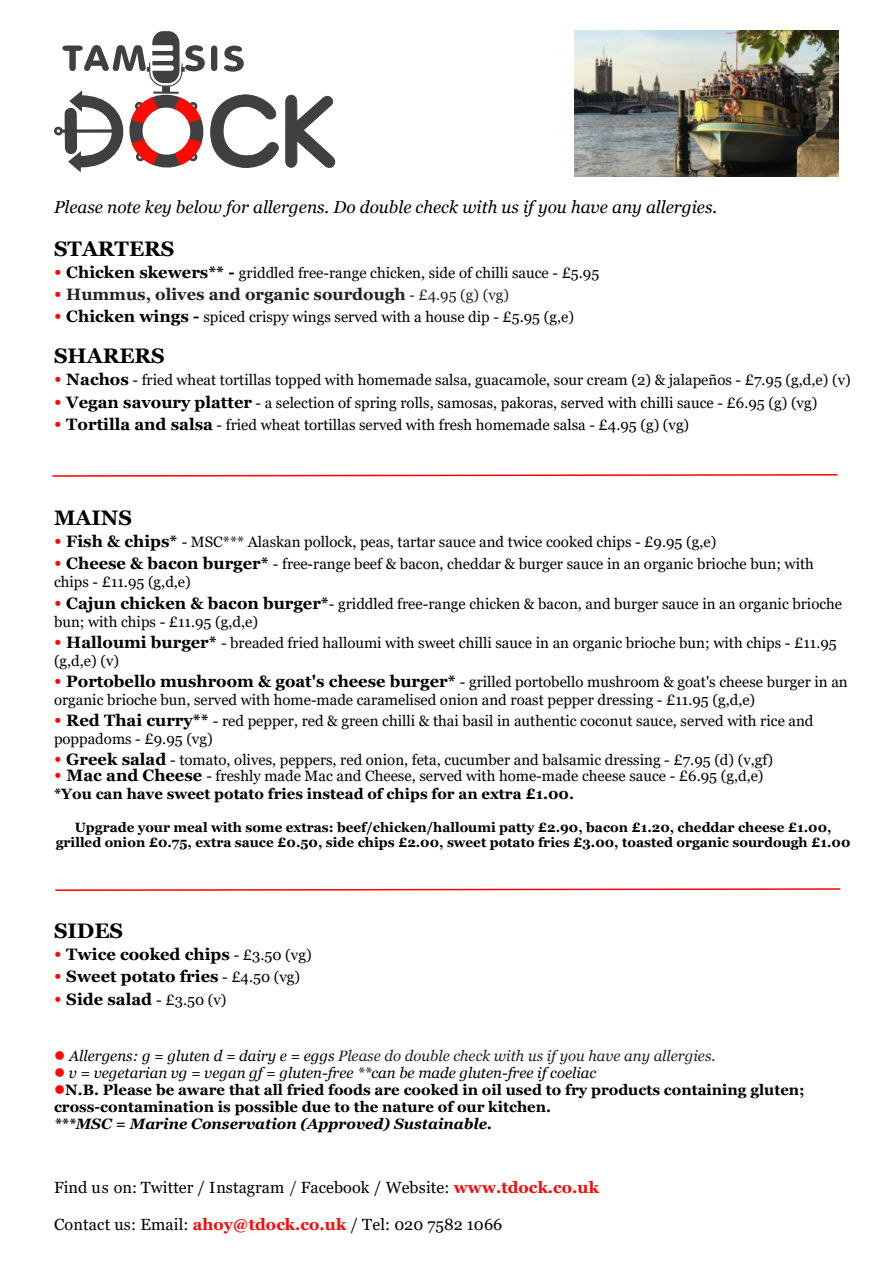
<style>
.page{position:relative;width:893px;height:1263px;background:#fff}
.page>*{position:absolute;margin:0;border:0;box-sizing:border-box;transform-origin:0 0}
.t1{font:700 21px "Georgia";color:#000}
.t2{font:italic 17.25px "Georgia";color:#000}
.t3{font:700 16.5px "Georgia";color:#000}
.t4{font:700 16.5px "Georgia";color:#222}
.t5{font:16.2px "Georgia";letter-spacing:.01em;color:#000}
.t6{font:15px/18px "Georgia";color:#000}
.t7{font:italic 15px/17.1px "Georgia";color:#000}
.t8{font:700 15px/17.1px "Georgia";color:#000}
.t9{font:italic 700 15px "Georgia";color:#000}
.t10{font:700 13.5px/15.3px "Georgia";color:#000;text-align:center}
.s1{font-size:19.5px;color:#ff0707}
.s2{font-weight:700;font-size:16.5px}
.s3{font-weight:400;font-size:19.5px;color:#ff0707}
.s4{font-weight:400;font-size:15px}
.s5{font-weight:700}
.s6{color:#222}
.s7{color:#202020}
.s8{font-weight:700;color:#ff0707}
</style>
<div class="page">
<svg style="left:54px;top:31px;width:282px;height:142px"></svg>
<svg style="left:52px;top:474px;width:786px;height:3px"></svg>
<svg style="left:55px;top:888px;width:786px;height:3px"></svg>
<img style="left:574px;top:31px;width:265px;height:145px">
<p class="t2" style="left:54px;top:200px;width:665px">Please note key below for allergens. Do double check with us if you have any allergies.</p>
<h1 class="t1" style="left:54px;top:240px;width:122px">STARTERS</h1>
<p class="t6" style="left:54px;top:265px;width:547px"><span class="s1">•</span> <span class="s2">Chicken skewers** -</span> griddled free-range chicken, side of chilli sauce - £5.95</p>
<p class="t4" style="left:54px;top:288px;width:457px"><span class="s3">•</span> Hummus, olives and organic sourdough <span class="s4">- £4.95 (g) (vg)</span></p>
<p class="t6" style="left:54px;top:309px;width:521px"><span class="s1">•</span> <span class="s2">Chicken wings -</span> spiced crispy wings served with a house dip - £5.95 (g,e)</p>
<h1 class="t1" style="left:54px;top:347px;width:112px">SHARERS</h1>
<p class="t6" style="left:54px;top:372px;width:798px"><span class="s1">•</span> <span class="s2">Nachos</span> - fried wheat tortillas topped with homemade salsa, guacamole, sour cream (2) &amp; jalapeños - £7.95 (g,d,e) (v)</p>
<p class="t6" style="left:54px;top:394px;width:765px"><span class="s1">•</span> <span class="s2">Vegan savoury platter</span> - a selection of spring rolls, samosas, pakoras, served with chilli sauce - £6.95 (g) (vg)</p>
<p class="t6" style="left:54px;top:417px;width:637px"><span class="s1">•</span> <span class="s2">Tortilla and salsa</span> - fried wheat tortillas served with fresh homemade salsa - £4.95 (g) (vg)</p>
<h1 class="t1" style="left:54px;top:509px;width:80px">MAINS</h1>
<p class="t6" style="left:54px;top:534px;width:664px"><span class="s1">•</span> <span class="s2">Fish &amp; chips*</span> - MSC*** Alaskan pollock, peas, tartar sauce and twice cooked chips - £9.95 (g,e)</p>
<p class="t6" style="left:54px;top:556px;width:761px"><span class="s1">•</span> <span class="s2">Cheese &amp; bacon burger*</span> - free-range beef &amp; bacon, cheddar &amp; burger sauce in an organic brioche bun; with chips - £11.95 (g,d,e)</p>
<p class="t6" style="left:54px;top:595px;width:790px"><span class="s1">•</span> <span class="s2">Cajun chicken &amp; bacon burger*</span>- griddled free-range chicken &amp; bacon, and burger sauce in an organic brioche bun; with chips - £11.95 (g,d,e)</p>
<p class="t6" style="left:54px;top:635px;width:784px"><span class="s1">•</span> <span class="s2">Halloumi burger*</span> - breaded fried halloumi with sweet chilli sauce in an organic brioche bun; with chips - £11.95 (g,d,e) (v)</p>
<p class="t6" style="left:54px;top:674px;width:795px"><span class="s1">•</span> <span class="s2">Portobello mushroom &amp; goat's cheese burger*</span> - grilled portobello mushroom &amp; goat's cheese burger in an organic brioche bun, served with home-made caramelised onion and roast pepper dressing - £11.95 (g,d,e)</p>
<p class="t6" style="left:54px;top:713px;width:761px"><span class="s1">•</span> <span class="s2">Red Thai curry**</span> - red pepper, red &amp; green chilli &amp; thai basil in authentic coconut sauce, served with rice and poppadoms - £9.95 (vg)</p>
<p class="t6" style="left:54px;top:752px;width:721px"><span class="s1">•</span> <span class="s2">Greek salad</span> - tomato, olives, peppers, red onion, feta, cucumber and balsamic dressing - £7.95 (d) (v,gf)</p>
<p class="t6" style="left:54px;top:768px;width:711px"><span class="s1">•</span> <span class="s2">Mac and Cheese</span> - freshly made Mac and Cheese, served with home-made cheese sauce - £6.95 (g,d,e) <span class="s5">*You can have sweet potato fries instead of chips for an extra £1.00.</span></p>
<p class="t10" style="left:56px;top:821px;width:796px">Upgrade your meal with some extras: beef/chicken/halloumi patty £2.90, bacon £1.20, cheddar cheese £1.00, grilled onion £0.75, extra sauce £0.50, side chips £2.00, sweet potato fries £3.00, toasted organic sourdough £1.00</p>
<h1 class="t1" style="left:54px;top:922px;width:71px">SIDES</h1>
<p class="t3" style="left:54px;top:948px;width:259px"><span class="s3">•</span> Twice cooked chips <span class="s4">- £3.50 (vg)</span></p>
<p class="t3" style="left:54px;top:970px;width:248px"><span class="s3">•</span> Sweet potato fries <span class="s4">- £4.50 (vg)</span></p>
<p class="t3" style="left:54px;top:992px;width:174px"><span class="s3">•</span> Side salad <span class="s4">- £3.50 (v)</span></p>
<p class="t7" style="left:69px;top:1048px;width:648px">Allergens: g = gluten d = dairy e = eggs <span class="s6">Please do double check with us if you have any allergies. </span>v = vegetarian vg = vegan gf = gluten-free **can be made gluten-free if coeliac</p>
<p class="t8" style="left:54px;top:1082px;width:752px;text-indent:11px">N.B. Please be aware that all fried foods are cooked in oil used to fry products containing gluten; cross-contamination is possible due to the nature of our kitchen.</p>
<p class="t9" style="left:54px;top:1118px;width:440px">***MSC = Marine Conservation (Approved) Sustainable.</p>
<p class="t5" style="left:54px;top:1181px;width:546px">Find us on: Twitter / Instagram <span class="s7">/</span> Facebook / Website: <span class="s8">www.tdock.co.uk</span></p>
<p class="t5" style="left:54px;top:1218px;width:450px">Contact us: Email: <span class="s8">ahoy@tdock.co.uk</span> / Tel: 020 7582 1066</p>
</div>
